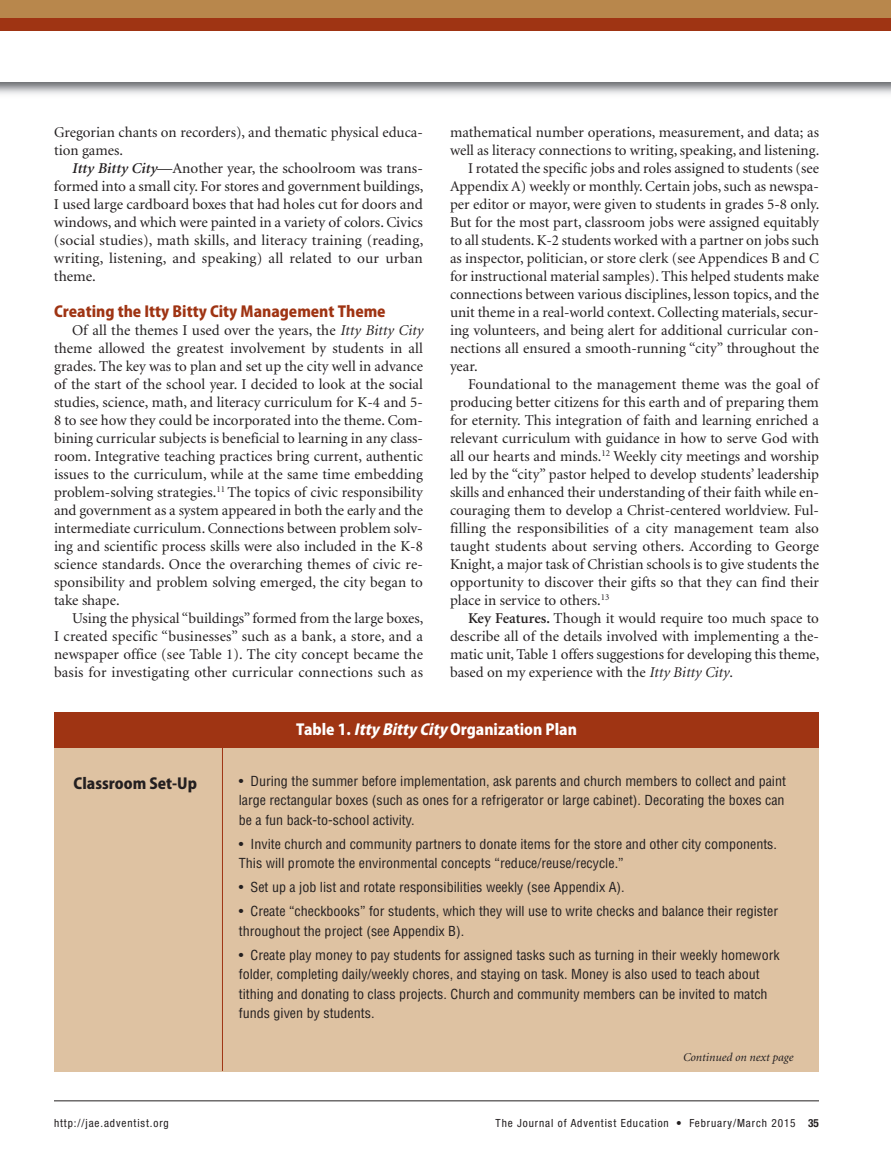
<style>
.page{position:relative;width:891px;height:1161px;background:#fff}
.page>*{position:absolute;margin:0;border:0;box-sizing:border-box;transform-origin:0 0}
.t1{font:15px/18px "Minion";color:#231f20;text-align:justify}
.t2{font:800 15px "Koz Go Pro";color:#9f3413}
.t3{font:800 15px "Koz Go Pro";color:#fff}
.t4{font:800 15px "Koz Go Pro";color:#231f20}
.t5{font:condensed 13.5px/19.5px "Helvetica";color:#231f20;scale:1.04 1}
.t6{font:italic 12px "Minion";color:#231f20}
.t7{font:condensed 11.25px "Helvetica Neue";letter-spacing:.08em;color:#231f20}
.s1{font-weight:600;font-style:italic}
.s2{font-style:italic}
.s3{font-weight:600}
.s4{font-weight:700}
</style>
<div class="page">
<div style="left:54px;top:747px;width:765px;height:324px;background:#dec2a2"></div>
<hr style="left:54px;top:1101px;width:765px;height:1px;background:#231f20">
<div style="left:54px;top:713px;width:765px;height:35px;background:#9f3413"></div>
<hr style="left:222px;top:748px;width:1px;height:323px;background:#9f3413">
<div style="left:0;top:0;width:891px;height:32px;background:#b8874c"></div>
<div style="left:0;top:30px;width:891px;height:52px;background:#fff"></div>
<div style="left:0;top:18px;width:891px;height:12px;background:#9f3413"></div>
<p class="t1" style="left:54px;top:124px;width:370px">Gregorian chants on recorders), and thematic physical educa&shy;tion games.</p>
<p class="t1" style="left:54px;top:160px;width:371px;text-indent:18px"><span class="s1">Itty Bitty City</span>—Another year, the schoolroom was trans&shy;formed into a small city. For stores and government buildings, I used large cardboard boxes that had holes cut for doors and windows, and which were painted in a variety of colors. Civics (social studies), math skills, and literacy training (reading, writing, listening, and speaking) all related to our urban theme.</p>
<p class="t2" style="left:54px;top:301px;width:333px">Creating the Itty Bitty City Management Theme</p>
<p class="t1" style="left:54px;top:322px;width:371px;text-indent:18px">Of all the themes I used over the years, the <span class="s2">Itty Bitty City </span>theme allowed the greatest involvement by students in all grades. The key was to plan and set up the city well in advance of the start of the school year. I decided to look at the social studies, science, math, and literacy curriculum for K-4 and 5- 8 to see how they could be incorporated into the theme. Com&shy;bining curricular subjects is beneficial to learning in any class&shy;room. Integrative teaching practices bring current, authentic issues to the curriculum, while at the same time embedding problem-solving strategies.<sup>11</sup> The topics of civic responsibility and government as a system appeared in both the early and the intermediate curriculum. Connections between problem solv&shy;ing and scientific process skills were also included in the K-8 science standards. Once the overarching themes of civic re&shy;sponsibility and problem solving emerged, the city began to take shape.</p>
<p class="t1" style="left:54px;top:610px;width:371px;text-indent:18px">Using the physical “buildings” formed from the large boxes, I created specific “businesses” such as a bank, a store, and a newspaper office (see Table 1). The city concept became the basis for investigating other curricular connections such as</p>
<p class="t1" style="left:450px;top:124px;width:370px">mathematical number operations, measurement, and data; as</p>
<p class="t1" style="left:450px;top:142px;width:371px">well as literacy connections to writing, speaking, and listening.</p>
<p class="t1" style="left:468px;top:160px;width:352px">I rotated the specific jobs and roles assigned to students (see</p>
<p class="t1" style="left:450px;top:178px;width:371px">Appendix A) weekly or monthly. Certain jobs, such as newspa-</p>
<p class="t1" style="left:450px;top:196px;width:371px">per editor or mayor, were given to students in grades 5-8 only.</p>
<p class="t1" style="left:450px;top:214px;width:370px">But for the most part, classroom jobs were assigned equitably</p>
<p class="t1" style="left:450px;top:232px;width:370px">to all students. K-2 students worked with a partner on jobs such</p>
<p class="t1" style="left:450px;top:250px;width:370px">as inspector, politician, or store clerk (see Appendices B and C</p>
<p class="t1" style="left:450px;top:268px;width:370px">for instructional material samples). This helped students make</p>
<p class="t1" style="left:450px;top:286px;width:370px">connections between various disciplines, lesson topics, and the</p>
<p class="t1" style="left:450px;top:304px;width:370px">unit theme in a real-world context. Collecting materials, secur-</p>
<p class="t1" style="left:450px;top:322px;width:370px">ing volunteers, and being alert for additional curricular con-</p>
<p class="t1" style="left:450px;top:340px;width:370px">nections all ensured a smooth-running “city” throughout the</p>
<p class="t1" style="left:450px;top:358px;width:29px">year.</p>
<p class="t1" style="left:468px;top:376px;width:352px">Foundational to the management theme was the goal of</p>
<p class="t1" style="left:450px;top:394px;width:371px">producing better citizens for this earth and of preparing them</p>
<p class="t1" style="left:450px;top:412px;width:370px">for eternity. This integration of faith and learning enriched a</p>
<p class="t1" style="left:450px;top:430px;width:370px">relevant curriculum with guidance in how to serve God with</p>
<p class="t1" style="left:450px;top:448px;width:370px">all our hearts and minds.<sup>12</sup> Weekly city meetings and worship</p>
<p class="t1" style="left:450px;top:466px;width:370px">led by the “city” pastor helped to develop students’ leadership</p>
<p class="t1" style="left:450px;top:484px;width:371px">skills and enhanced their understanding of their faith while en-</p>
<p class="t1" style="left:450px;top:502px;width:370px">couraging them to develop a Christ-centered worldview. Ful-</p>
<p class="t1" style="left:450px;top:520px;width:370px">filling the responsibilities of a city management team also</p>
<p class="t1" style="left:450px;top:538px;width:370px">taught students about serving others. According to George</p>
<p class="t1" style="left:450px;top:556px;width:370px">Knight, a major task of Christian schools is to give students the</p>
<p class="t1" style="left:450px;top:574px;width:370px">opportunity to discover their gifts so that they can find their</p>
<p class="t1" style="left:450px;top:592px;width:161px">place in service to others.<sup>13</sup></p>
<p class="t1" style="left:468px;top:610px;width:352px"><span class="s3">Key Features.</span> Though it would require too much space to</p>
<p class="t1" style="left:450px;top:628px;width:371px">describe all of the details involved with implementing a the-</p>
<p class="t1" style="left:450px;top:646px;width:371px">matic unit, Table 1 offers suggestions for developing this theme,</p>
<p class="t1" style="left:450px;top:664px;width:284px">based on my experience with the <span class="s2">Itty Bitty City</span>.</p>
<p class="t4" style="left:74px;top:773px;width:125px">Classroom Set-Up</p>
<p class="t3" style="left:296px;top:720px;width:282px">Table 1. <span class="s2">IttyBittyCity</span>Organization Plan</p>
<p class="t5" style="left:239px;top:772px;width:528px;text-align:justify">• During the summer before implementation, ask parents and church members to collect and paint large rectangular boxes (such as ones for a refrigerator or large cabinet). Decorating the boxes can be a fun back-to-school activity.</p>
<p class="t5" style="left:239px;top:835px;width:519px">• Invite church and community partners to donate items for the store and other city components.<br>This will promote the environmental concepts “reduce/reuse/recycle.”</p>
<p class="t5" style="left:239px;top:879px;width:373px">• Set up a job list and rotate responsibilities weekly (see Appendix A).</p>
<p class="t5" style="left:239px;top:903px;width:520px">• Create “checkbooks” for students, which they will use to write checks and balance their register throughout the project (see Appendix B).</p>
<p class="t5" style="left:239px;top:946px;width:521px">• Create play money to pay students for assigned tasks such as turning in their weekly homework folder, completing daily/weekly chores, and staying on task. Money is also used to teach about tithing and donating to class projects. Church and community members can be invited to match funds given by students.</p>
<p class="t6" style="left:683px;top:1052px;width:112px">Continued on next page</p>
<p class="t7" style="left:54px;top:1119px;width:116px">http://jae.adventist.org</p>
<p class="t7" style="left:496px;top:1119px;width:325px">The Journal of Adventist Education • February/March 2015 <span class="s4">35</span></p>
</div>
